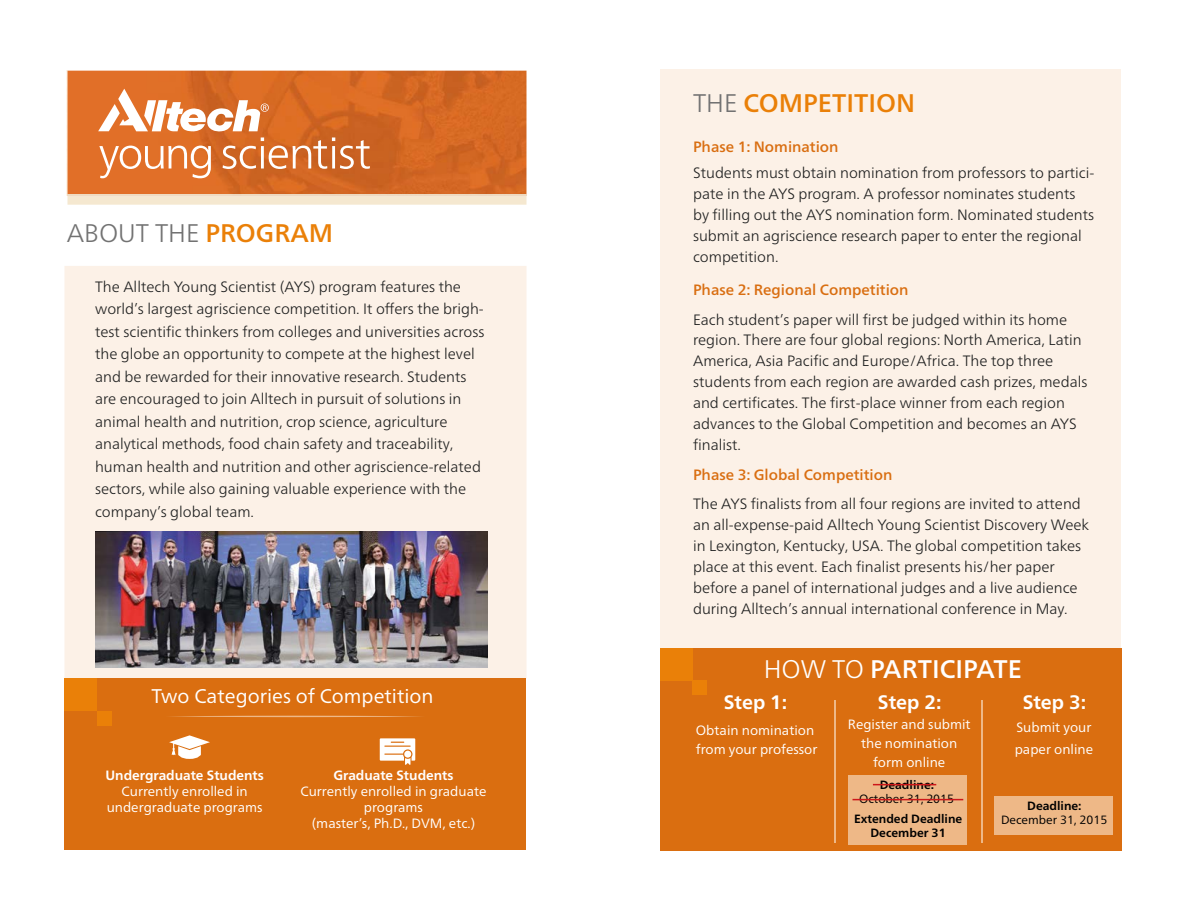
<style>
.page{position:relative;width:1188px;height:918px;background:#fff}
.page>*{position:absolute;margin:0;border:0;box-sizing:border-box;transform-origin:0 0}
.t1{font:500 25.5px "Frutiger Neue LT Pro";color:#fff}
.t2{font:300 25.5px "Frutiger Neue LT Pro";color:#727272}
.t3{font:500 25.5px "Frutiger Neue LT Pro";color:#ea8008}
.t4{font:19.8px "Frutiger Neue LTW1 G";color:#fff}
.t5{font:700 19.5px "Frutiger Neue LTW1 G";color:#fff}
.t6{font:300 15px/20.9px "Frutiger Neue LT Pro";color:#1f2020}
.t7{font:500 15px "Frutiger Neue LT Pro";color:#d96e11}
.t8{font:13.5px/16.2px "Frutiger Neue LTW1 G";color:#fff;text-align:center}
.t9{font:700 13.5px "Frutiger Neue LTW1 G";color:#fff}
.t10{font:700 12px "Frutiger Neue LTW1 G";color:#000}
.t11{font:12px "Frutiger Neue LTW1 G";color:#000}
.s1{font-weight:500;color:#ea8008}
.s2{font-weight:300;color:#727272}
.s3{font-weight:300}
</style>
<div class="page">
<div style="left:64px;top:266px;width:462px;height:413px;background:#fcf1e7"></div>
<img style="left:66px;top:71px;width:460px;height:124px">
<svg style="left:98px;top:89px;width:272px;height:89px"></svg>
<svg style="left:68px;top:196px;width:458px;height:9px;background:#f5e8d1"></svg>
<div style="left:64px;top:679px;width:462px;height:171px;background:#da6e10"></div>
<svg style="left:170px;top:716px;width:251px;height:1px"></svg>
<svg style="left:169px;top:735px;width:41px;height:24px"></svg>
<svg style="left:380px;top:738px;width:35px;height:27px"></svg>
<div style="left:65px;top:679px;width:32px;height:32px;background:#ea8008"></div>
<div style="left:97px;top:711px;width:14px;height:14px;background:#ea8008"></div>
<img style="left:96px;top:531px;width:392px;height:137px">
<div style="left:660px;top:648px;width:462px;height:202px;background:#da6e10"></div>
<div style="left:660px;top:69px;width:460px;height:579px;background:#fcf1e7"></div>
<hr style="left:834px;top:700px;width:1px;height:142px;background:#eeb887">
<hr style="left:981px;top:700px;width:2px;height:142px;background:#eeb887">
<div style="left:994px;top:796px;width:119px;height:39px;background:#eeb887"></div>
<div style="left:848px;top:775px;width:119px;height:69px;background:#eeb887"></div>
<div style="left:660px;top:648px;width:32px;height:32px;background:#ea8008"></div>
<div style="left:692px;top:680px;width:15px;height:15px;background:#ea8008"></div>
<hr style="left:853px;top:799px;width:110px;height:1px;background:#cd171a">
<hr style="left:873px;top:784px;width:63px;height:1px;background:#cd171a">
<h1 class="t2" style="left:67px;top:217px;width:268px">ABOUT THE <span class="s1">PROGRAM</span></h1>
<p class="t6" style="left:95px;top:275px;width:391px;line-height:22.5px">The Alltech Young Scientist (AYS) program features the world’s largest agriscience competition. It offers the brigh&shy;test scientific thinkers from colleges and universities across the globe an opportunity to compete at the highest level and be rewarded for their innovative research. Students are encouraged to join Alltech in pursuit of solutions in animal health and nutrition, crop science, agriculture analytical methods, food chain safety and traceability, human health and nutrition and other agriscience-related sectors, while also gaining valuable experience with the company’s global team.</p>
<h2 class="t4" style="left:152px;top:681px;width:284px">Two Categories of Competition</h2>
<p class="t9" style="left:105px;top:765px;width:160px">Undergraduate Students</p>
<p class="t8" style="left:107px;top:782px;width:158px">Currently enrolled in undergraduate programs</p>
<p class="t9" style="left:333px;top:765px;width:122px">Graduate Students</p>
<p class="t8" style="left:300px;top:782px;width:188px">Currently enrolled in graduate programs<br>(master’s, Ph.D., DVM, etc.)</p>
<h1 class="t3" style="left:693px;top:87px;width:224px"><span class="s2">THE</span> COMPETITION</h1>
<p class="t7" style="left:693px;top:137px;width:147px">Phase 1: Nomination</p>
<p class="t6" style="left:693px;top:163px;width:403px">Students must obtain nomination from professors to partici&shy;pate in the AYS program. A professor nominates students by filling out the AYS nomination form. Nominated students submit an agriscience research paper to enter the regional competition.</p>
<p class="t7" style="left:693px;top:280px;width:217px">Phase 2: Regional Competition</p>
<p class="t6" style="left:693px;top:309px;width:396px">Each student’s paper will first be judged within its home region. There are four global regions: North America, Latin America, Asia Pacific and Europe/Africa. The top three students from each region are awarded cash prizes, medals and certificates. The first-place winner from each region advances to the Global Competition and becomes an AYS finalist.</p>
<p class="t7" style="left:693px;top:465px;width:201px">Phase 3: Global Competition</p>
<p class="t6" style="left:693px;top:494px;width:398px">The AYS finalists from all four regions are invited to attend an all-expense-paid Alltech Young Scientist Discovery Week in Lexington, Kentucky, USA. The global competition takes place at this event. Each finalist presents his/her paper before a panel of international judges and a live audience during Alltech’s annual international conference in May.</p>
<h1 class="t1" style="left:764px;top:654px;width:260px"><span class="s3">HOW TO</span> PARTICIPATE</h1>
<h3 class="t5" style="left:724px;top:689px;width:65px">Step 1:</h3>
<p class="t8" style="left:696px;top:719px;width:123px;line-height:19.2px;text-align:left">Obtain nomination from your professor</p>
<h3 class="t5" style="left:878px;top:689px;width:65px">Step 2:</h3>
<p class="t8" style="left:848px;top:713px;width:124px;line-height:19.2px">Register and submit the nomination form online</p>
<h3 class="t5" style="left:1023px;top:689px;width:65px">Step 3:</h3>
<p class="t8" style="left:1015px;top:715px;width:80px;line-height:22.2px;text-align:left">Submit your paper online</p>
<p class="t10" style="left:880px;top:776px;width:56px">Deadline:</p>
<p class="t11" style="left:859px;top:790px;width:96px">October 31, 2015</p>
<p class="t10" style="left:1027px;top:797px;width:56px">Deadline:</p>
<p class="t10" style="left:854px;top:810px;width:110px">Extended Deadline</p>
<p class="t11" style="left:1001px;top:811px;width:108px">December 31, 2015</p>
<p class="t10" style="left:870px;top:824px;width:77px">December 31</p>
</div>
